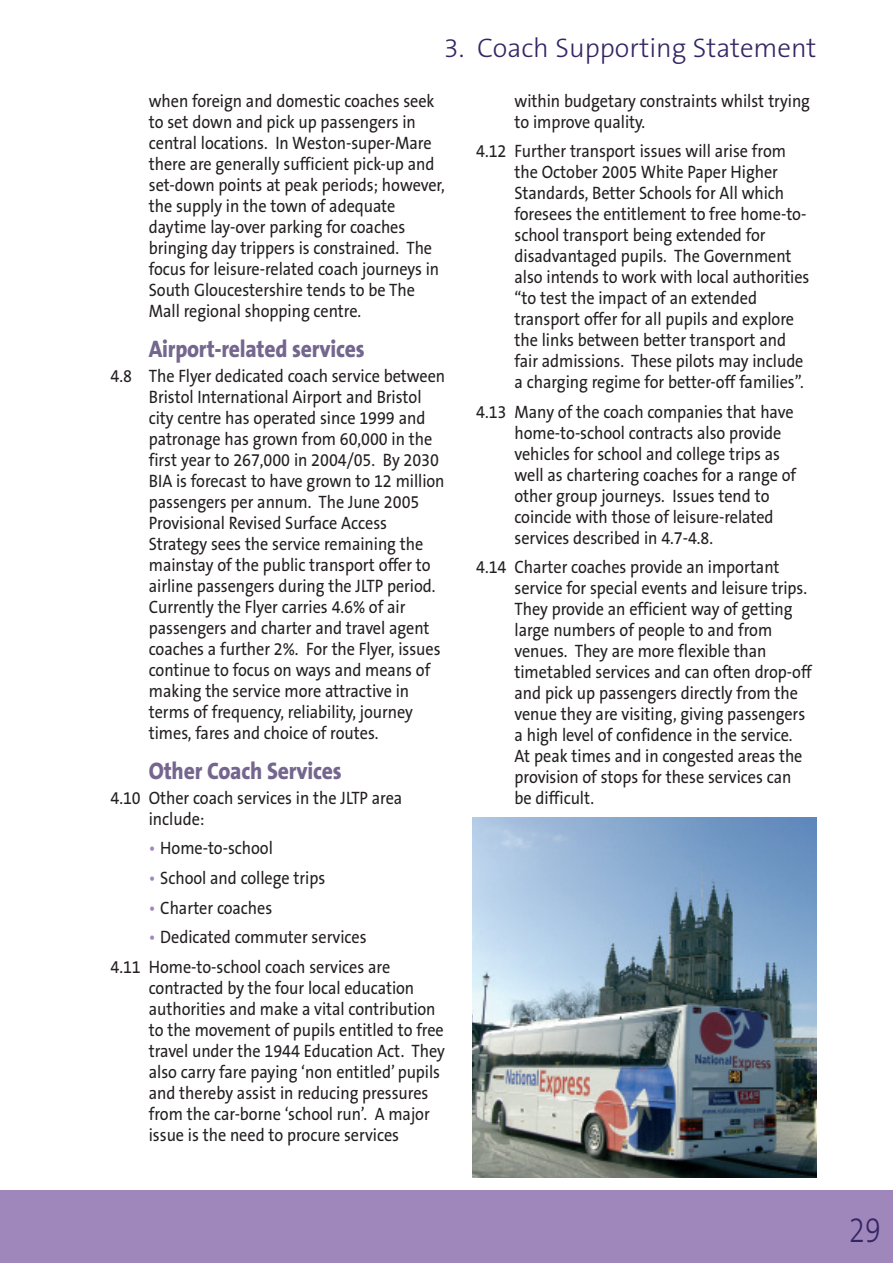
<style>
.page{position:relative;width:893px;height:1263px;background:#fff}
.page>*{position:absolute;margin:0;border:0;box-sizing:border-box;transform-origin:0 0}
.t1{font:300 36px "The Sans B3";color:#352663;scale:.8 1}
.t2{font:300 27px "The Sans B3";color:#352663}
.t3{font:800 24px "The Sans B8";letter-spacing:-.01em;color:#74668e;scale:.9 1}
.t4{font:18px/21px "The Sans B5 Plain";letter-spacing:-.005em;color:#231f20;scale:.9 1}
.s1{color:#9f87bc}
</style>
<div class="page">
<div style="left:0;top:1191px;width:893px;height:72px;background:#9f87bc"></div>
<img style="left:472px;top:818px;width:344px;height:360px">
<h2 class="t2" style="left:444px;top:34px;width:374px">3. Coach Supporting Statement</h2>
<p class="t4" style="left:149px;top:91px;width:330px">when foreign and domestic coaches seek to set down and pick up passengers in central locations. In Weston-super-Mare there are generally sufficient pick-up and set-down points at peak periods; however, the supply in the town of adequate daytime lay-over parking for coaches bringing day trippers is constrained. The focus for leisure-related coach journeys in South Gloucestershire tends to be The Mall regional shopping centre.</p>
<h3 class="t3" style="left:149px;top:336px;width:241px">Airport-related services</h3>
<p class="t4" style="left:149px;top:366px;width:331px;text-indent:-38px">4.8 The Flyer dedicated coach service between Bristol International Airport and Bristol city centre has operated since 1999 and patronage has grown from 60,000 in the first year to 267,000 in 2004/05. By 2030<br>BIA is forecast to have grown to 12 million passengers per annum. The June 2005<br>Provisional Revised Surface Access Strategy sees the service remaining the mainstay of the public transport offer to airline passengers during the JLTP period.<br>Currently the Flyer carries 4.6% of air passengers and charter and travel agent coaches a further 2%. For the Flyer, issues continue to focus on ways and means of making the service more attractive in terms of frequency, reliability, journey times, fares and choice of routes.</p>
<h3 class="t3" style="left:149px;top:758px;width:216px">Other Coach Services</h3>
<p class="t4" style="left:149px;top:788px;width:283px;text-indent:-38px">4.10 Other coach services in the JLTP area include:</p>
<p class="t4" style="left:149px;top:838px;width:139px"><span class="s1">•</span> Home-to-school</p>
<p class="t4" style="left:149px;top:868px;width:197px"><span class="s1">•</span> School and college trips</p>
<p class="t4" style="left:149px;top:897px;width:139px"><span class="s1">•</span> Charter coaches</p>
<p class="t4" style="left:111px;top:923px;width:312px;line-height:29.5px;text-indent:38px"><span class="s1">•</span> Dedicated commuter services<br>4.11 Home-to-school coach services are</p>
<p class="t4" style="left:149px;top:977px;width:330px">contracted by the four local education authorities and make a vital contribution to the movement of pupils entitled to free travel under the 1944 Education Act. They also carry fare paying ‘non entitled’ pupils and thereby assist in reducing pressures from the car-borne ‘school run’. A major issue is the need to procure services</p>
<p class="t4" style="left:514px;top:91px;width:330px">within budgetary constraints whilst trying to improve quality.</p>
<p class="t4" style="left:514px;top:141px;width:329px;text-indent:-38px">4.12 Further transport issues will arise from the October 2005 White Paper Higher Standards, Better Schools for All which foresees the entitlement to free home-to&shy;school transport being extended for disadvantaged pupils. The Government also intends to work with local authorities “to test the impact of an extended transport offer for all pupils and explore the links between better transport and fair admissions. These pilots may include a charging regime for better-off families”.</p>
<p class="t4" style="left:514px;top:402px;width:315px;text-indent:-38px">4.13 Many of the coach companies that have home-to-school contracts also provide vehicles for school and college trips as well as chartering coaches for a range of other group journeys. Issues tend to coincide with those of leisure-related services described in 4.7-4.8.</p>
<p class="t4" style="left:514px;top:557px;width:332px;text-indent:-38px">4.14 Charter coaches provide an important service for special events and leisure trips.<br>They provide an efficient way of getting large numbers of people to and from venues. They are more flexible than timetabled services and can often drop-off and pick up passengers directly from the venue they are visiting, giving passengers a high level of confidence in the service.<br>At peak times and in congested areas the provision of stops for these services can be difficult.</p>
<h1 class="t1" style="left:849px;top:1211px;width:41px">29</h1>
</div>
